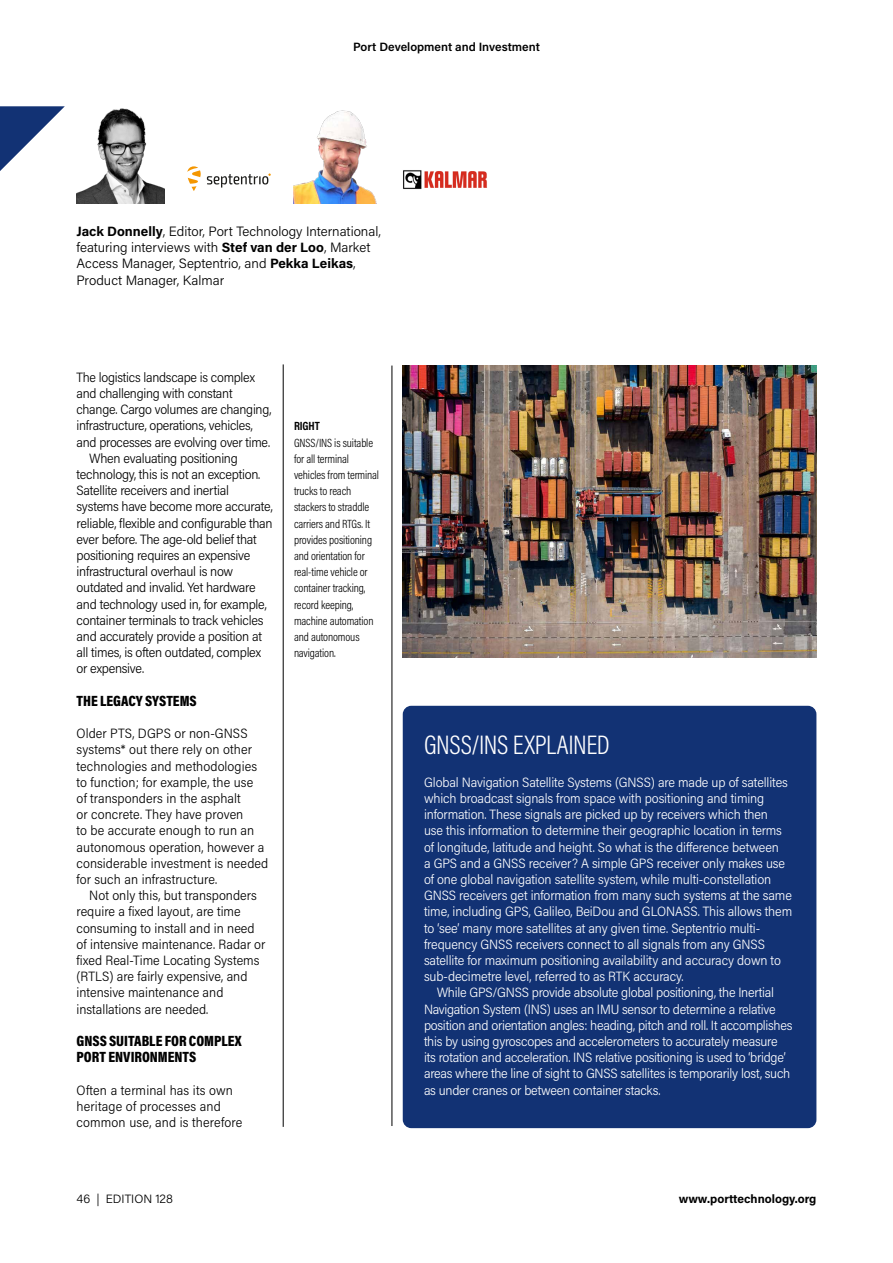
<style>
.page{position:relative;width:893px;height:1263px;background:#fff}
.page>*{position:absolute;margin:0;border:0;box-sizing:border-box;transform-origin:0 0}
.t1{font:300 27px "Acumin Pro Cond";letter-spacing:-.015em;color:#fff}
.t2{font:900 15px/16.2px "Acumin Pro Cond";color:#000}
.t3{font:300 13.5px/16.2px "Acumin Pro Semi Cond";letter-spacing:-.01em;color:#fff}
.t4{font:300 13.5px/16.2px "Acumin Pro Semi Cond";letter-spacing:-.01em;color:#000}
.t5{font:300 13.5px/16.2px "Acumin Pro";color:#000}
.t6{font:300 13.5px/16.2px "Acumin Pro Semi Cond";letter-spacing:.01em;color:#000}
.t7{font:300 12px/16.2px "Acumin Pro Cond";letter-spacing:-.01em;color:#000}
.t8{font:600 12px "Acumin Pro";color:#000}
.t9{font:700 12px "Acumin Pro";color:#000}
.t10{font:300 12px "Acumin Pro";color:#000}
.t11{font:700 12px "Acumin Pro Cond";letter-spacing:-.01em;color:#000}
.s1{font-weight:700}
</style>
<div class="page">
<svg style="left:187px;top:166px;width:14px;height:25px"></svg>
<svg style="left:207px;top:173px;width:64px;height:15px"></svg>
<img style="left:403px;top:170px;width:84px;height:19px">
<img style="left:77px;top:108px;width:87px;height:95px">
<img style="left:294px;top:110px;width:83px;height:93px">
<hr style="left:283px;top:364px;width:1px;height:763px;background:#000">
<hr style="left:392px;top:365px;width:1px;height:761px;background:#000">
<div style="left:403px;top:706px;width:413px;height:422px;background:#123274;border-radius:9px"></div>
<svg style="left:0;top:106px;width:65px;height:65px"></svg>
<img style="left:403px;top:365px;width:413px;height:292px">
<p class="t8" style="left:353px;top:39px;width:188px">Port Development and Investment</p>
<p class="t5" style="left:77px;top:223px;width:306px"><span class="s1">Jack Donnelly</span>, Editor, Port Technology International, featuring interviews with <span class="s1">Stef van der Loo</span>, Market Access Manager, Septentrio, and <span class="s1">Pekka Leikas</span>, Product Manager, Kalmar</p>
<p class="t4" style="left:77px;top:368px;width:180px">The logistics landscape is complex</p>
<p class="t4" style="left:77px;top:385px;width:158px">and challenging with constant</p>
<p class="t4" style="left:77px;top:401px;width:196px">change. Cargo volumes are changing,</p>
<p class="t4" style="left:77px;top:417px;width:178px">infrastructure, operations, vehicles,</p>
<p class="t4" style="left:77px;top:433px;width:195px">and processes are evolving over time.</p>
<p class="t4" style="left:89px;top:449px;width:150px">When evaluating positioning</p>
<p class="t4" style="left:77px;top:466px;width:185px">technology, this is not an exception.</p>
<p class="t4" style="left:77px;top:482px;width:154px">Satellite receivers and inertial</p>
<p class="t4" style="left:77px;top:498px;width:198px">systems have become more accurate,</p>
<p class="t4" style="left:77px;top:514px;width:198px">reliable, flexible and configurable than</p>
<p class="t4" style="left:77px;top:530px;width:182px">ever before. The age-old belief that</p>
<p class="t4" style="left:77px;top:547px;width:175px">positioning requires an expensive</p>
<p class="t4" style="left:77px;top:563px;width:158px">infrastructural overhaul is now</p>
<p class="t4" style="left:77px;top:579px;width:181px">outdated and invalid. Yet hardware</p>
<p class="t4" style="left:77px;top:595px;width:192px">and technology used in, for example,</p>
<p class="t4" style="left:77px;top:611px;width:188px">container terminals to track vehicles</p>
<p class="t4" style="left:77px;top:628px;width:187px">and accurately provide a position at</p>
<p class="t4" style="left:77px;top:644px;width:186px">all times, is often outdated, complex</p>
<p class="t4" style="left:77px;top:660px;width:69px">or expensive.</p>
<p class="t2" style="left:77px;top:692px;width:122px">THE LEGACY SYSTEMS</p>
<p class="t4" style="left:77px;top:725px;width:193px">Older PTS, DGPS or non-GNSS systems* out there rely on other technologies and methodologies to function; for example, the use<br>of transponders in the asphalt<br>or concrete. They have proven<br>to be accurate enough to run an autonomous operation, however a considerable investment is needed for such an infrastructure.</p>
<p class="t4" style="left:77px;top:887px;width:190px;text-indent:13px">Not only this, but transponders require a fixed layout, are time consuming to install and in need of intensive maintenance. Radar or fixed Real-Time Locating Systems (RTLS) are fairly expensive, and intensive maintenance and installations are needed.</p>
<p class="t2" style="left:77px;top:1032px;width:167px">GNSS SUITABLE FOR COMPLEX<br>PORT ENVIRONMENTS</p>
<p class="t6" style="left:77px;top:1081px;width:167px">Often a terminal has its own heritage of processes and common use, and is therefore</p>
<p class="t11" style="left:294px;top:418px;width:27px">RIGHT</p>
<p class="t7" style="left:294px;top:434px;width:87px">GNSS/INS is suitable for all terminal vehicles from terminal trucks to reach stackers to straddle carriers and RTGs. It provides positioning and orientation for real-time vehicle or container tracking, record keeping, machine automation and autonomous navigation.</p>
<h1 class="t1" style="left:424px;top:728px;width:187px">GNSS/INS EXPLAINED</h1>
<p class="t3" style="left:424px;top:773px;width:370px">Global Navigation Satellite Systems (GNSS) are made up of satellites which broadcast signals from space with positioning and timing information. These signals are picked up by receivers which then<br>use this information to determine their geographic location in terms of longitude, latitude and height. So what is the difference between<br>a GPS and a GNSS receiver? A simple GPS receiver only makes use of one global navigation satellite system, while multi-constellation GNSS receivers get information from many such systems at the same time, including GPS, Galileo, BeiDou and GLONASS. This allows them to ‘see’ many more satellites at any given time. Septentrio multi&shy;frequency GNSS receivers connect to all signals from any GNSS satellite for maximum positioning availability and accuracy down to sub-decimetre level, referred to as RTK accuracy.</p>
<p class="t3" style="left:424px;top:984px;width:370px;text-indent:13px">While GPS/GNSS provide absolute global positioning, the Inertial Navigation System (INS) uses an IMU sensor to determine a relative position and orientation angles: heading, pitch and roll. It accomplishes this by using gyroscopes and accelerometers to accurately measure its rotation and acceleration. INS relative positioning is used to ‘bridge’ areas where the line of sight to GNSS satellites is temporarily lost, such as under cranes or between container stacks.</p>
<p class="t10" style="left:77px;top:1191px;width:98px">46 | EDITION 128</p>
<p class="t9" style="left:679px;top:1191px;width:139px">www.porttechnology.org</p>
</div>
